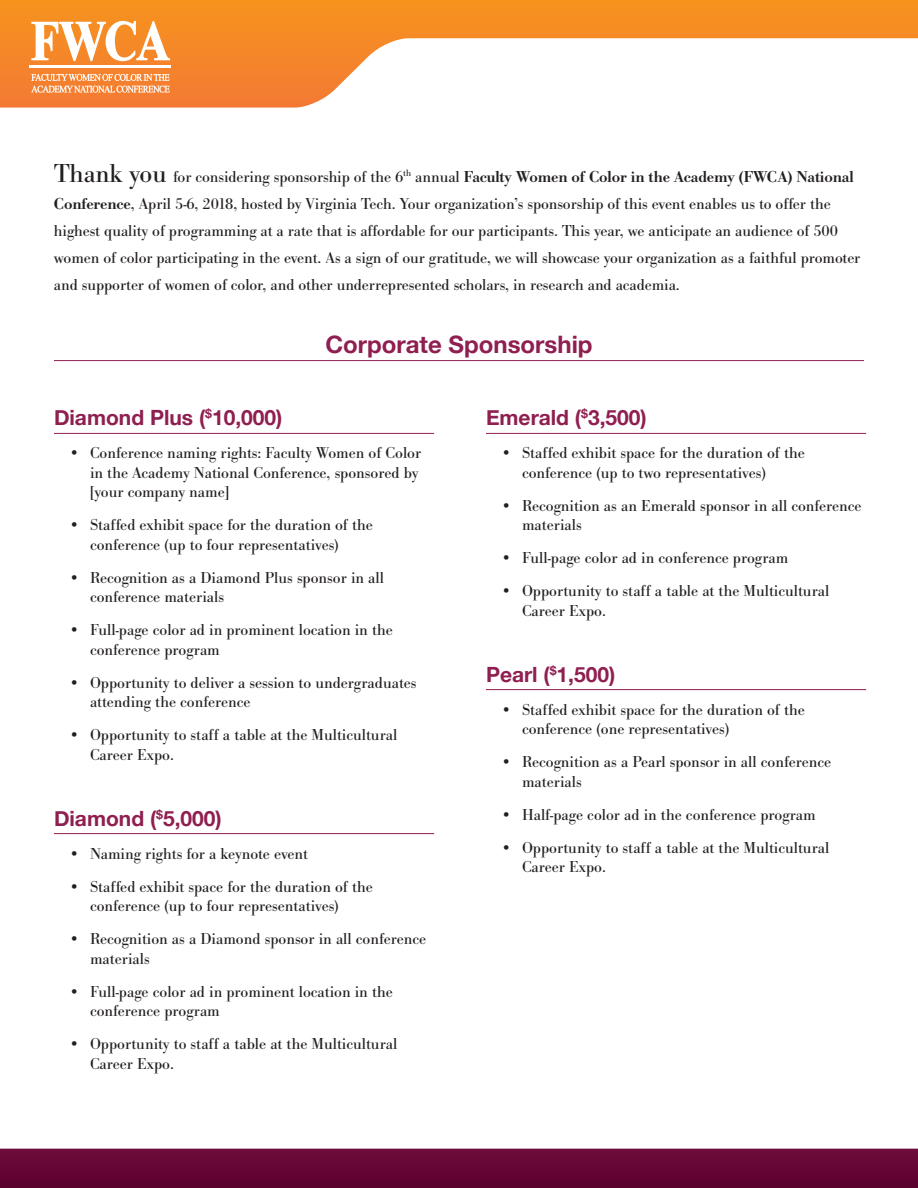
<style>
.page{position:relative;width:918px;height:1188px;background:#fff}
.page>*{position:absolute;margin:0;border:0;box-sizing:border-box;transform-origin:0 0}
.t1{font:700 24px "Helvetica Neue";color:#901f51}
.t2{font:700 21px "Helvetica Neue";color:#901f51}
.t3{font:16.5px/19.5px "Bodoni Antiqua T";color:#231f20}
.s1{font-size:27px}
.s2{font-weight:600}
</style>
<div class="page">
<svg style="left:0;top:0;width:918px;height:108px"></svg>
<svg style="left:0;top:1149px;width:918px;height:39px"></svg>
<svg style="left:31px;top:20px;width:139px;height:41px"></svg>
<hr style="left:30px;top:65px;width:141px;height:2px;background:#fff">
<svg style="left:31px;top:74px;width:139px;height:19px"></svg>
<hr style="left:54px;top:360px;width:810px;height:1px;background:#901f51">
<hr style="left:54px;top:433px;width:380px;height:1px;background:#901f51">
<hr style="left:54px;top:833px;width:380px;height:1px;background:#901f51">
<hr style="left:486px;top:433px;width:380px;height:1px;background:#901f51">
<hr style="left:486px;top:689px;width:380px;height:1px;background:#901f51">
<p class="t3" style="left:54px;top:163px;width:808px;line-height:27px"><span class="s1">Thank you</span> for considering sponsorship of the 6<sup>th</sup> annual <span class="s2">Faculty Women of Color in the Academy (FWCA) National Conference</span>, April 5-6, 2018, hosted by Virginia Tech. Your organization’s sponsorship of this event enables us to offer the highest quality of programming at a rate that is affordable for our participants. This year, we anticipate an audience of 500 women of color participating in the event. As a sign of our gratitude, we will showcase your organization as a faithful promoter and supporter of women of color, and other underrepresented scholars, in research and academia.</p>
<h1 class="t1" style="left:325px;top:325px;width:269px">Corporate Sponsorship</h1>
<p class="t2" style="left:54px;top:402px;width:230px">Diamond Plus (<sup>$</sup>10,000)</p>
<p class="t3" style="left:90px;top:443px;width:333px;text-indent:-21px">• Conference naming rights: Faculty Women of Color in the Academy National Conference, sponsored by [your company name]</p>
<p class="t3" style="left:90px;top:515px;width:284px;text-indent:-21px">• Staffed exhibit space for the duration of the conference (up to four representatives)</p>
<p class="t3" style="left:90px;top:568px;width:296px;text-indent:-21px">• Recognition as a Diamond Plus sponsor in all conference materials</p>
<p class="t3" style="left:90px;top:620px;width:304px;text-indent:-21px">• Full-page color ad in prominent location in the conference program</p>
<p class="t3" style="left:90px;top:673px;width:328px;text-indent:-21px">• Opportunity to deliver a session to undergraduates attending the conference</p>
<p class="t3" style="left:90px;top:725px;width:309px;text-indent:-21px">• Opportunity to staff a table at the Multicultural<br>Career Expo.</p>
<p class="t2" style="left:54px;top:802px;width:169px">Diamond (<sup>$</sup>5,000)</p>
<p class="t3" style="left:69px;top:844px;width:240px">• Naming rights for a keynote event</p>
<p class="t3" style="left:90px;top:877px;width:284px;text-indent:-21px">• Staffed exhibit space for the duration of the conference (up to four representatives)</p>
<p class="t3" style="left:90px;top:929px;width:338px;text-indent:-21px">• Recognition as a Diamond sponsor in all conference materials</p>
<p class="t3" style="left:90px;top:982px;width:304px;text-indent:-21px">• Full-page color ad in prominent location in the conference program</p>
<p class="t3" style="left:90px;top:1034px;width:309px;text-indent:-21px">• Opportunity to staff a table at the Multicultural<br>Career Expo.</p>
<p class="t2" style="left:486px;top:402px;width:162px">Emerald (<sup>$</sup>3,500)</p>
<p class="t3" style="left:522px;top:443px;width:284px;text-indent:-21px">• Staffed exhibit space for the duration of the conference (up to two representatives)</p>
<p class="t3" style="left:522px;top:496px;width:341px;text-indent:-21px">• Recognition as an Emerald sponsor in all conference materials</p>
<p class="t3" style="left:501px;top:548px;width:289px">• Full-page color ad in conference program</p>
<p class="t3" style="left:522px;top:581px;width:309px;text-indent:-21px">• Opportunity to staff a table at the Multicultural<br>Career Expo.</p>
<p class="t2" style="left:486px;top:658px;width:131px">Pearl (<sup>$</sup>1,500)</p>
<p class="t3" style="left:522px;top:700px;width:284px;text-indent:-21px">• Staffed exhibit space for the duration of the conference (one representatives)</p>
<p class="t3" style="left:522px;top:752px;width:311px;text-indent:-21px">• Recognition as a Pearl sponsor in all conference materials</p>
<p class="t3" style="left:501px;top:805px;width:316px">• Half-page color ad in the conference program</p>
<p class="t3" style="left:522px;top:838px;width:309px;text-indent:-21px">• Opportunity to staff a table at the Multicultural<br>Career Expo.</p>
</div>
